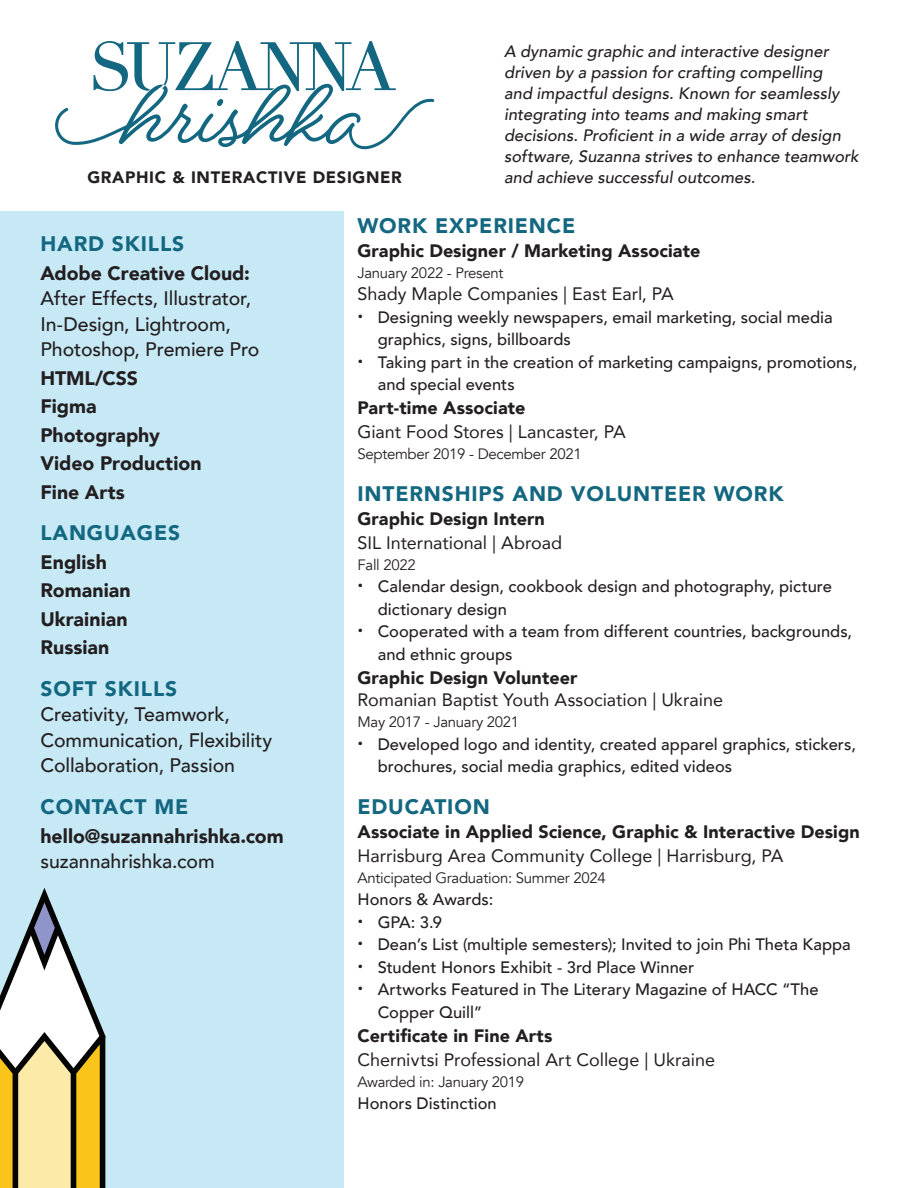
<style>
.page{position:relative;width:918px;height:1188px;background:#fff}
.page>*{position:absolute;margin:0;border:0;box-sizing:border-box;transform-origin:0 0}
.Section_Header{font:900 21px "Avenir";letter-spacing:.04em;color:#136780}
.t1{font:500 19.5px/25.5px "Avenir";letter-spacing:-.005em;color:#231f20}
.t2{font:900 19.5px "Avenir";color:#231f20}
.Subheader{font:18px "Avenir";color:#231f20}
.Subheader-2{font:900 18px "Avenir";letter-spacing:.005em;color:#231f20}
.t3{font:500 16.5px/22.5px "Avenir";color:#231f20}
.t4{font:italic 500 16.5px/21px "Avenir";letter-spacing:.005em;color:#231f20}
.Section_Header-2{font:900 16.5px "Avenir";letter-spacing:.04em;color:#231f20}
.Subheader-3{font:15px "Avenir";letter-spacing:-.02em;color:#231f20}
.s1{font-family:"Bely Display";font-weight:400;font-size:18px}
</style>
<div class="page">
<div style="left:0;top:212px;width:343px;height:976px;background:#c7e9f6"></div>
<svg style="left:0;top:888px;width:106px;height:300px"></svg>
<svg style="left:55px;top:41px;width:379px;height:108px"></svg>
<p class="Section_Header-2" style="left:87px;top:163px;width:316px">GRAPHIC &amp; INTERACTIVE DESIGNER</p>
<p class="t4" style="left:504px;top:41px;width:356px">A dynamic graphic and interactive designer driven by a passion for crafting compelling<br>and impactful designs. Known for seamlessly integrating into teams and making smart decisions. Proficient in a wide array of design software, Suzanna strives to enhance teamwork and achieve successful outcomes.</p>
<p class="Section_Header" style="left:40px;top:226px;width:145px">HARD SKILLS</p>
<p class="t2" style="left:40px;top:256px;width:211px">Adobe Creative Cloud:</p>
<p class="t1" style="left:40px;top:284px;width:212px">After Effects, Illustrator,</p>
<p class="t1" style="left:40px;top:310px;width:221px">In-Design, Lightroom,<br>Photoshop, Premiere Pro</p>
<p class="t2" style="left:40px;top:361px;width:99px">HTML/CSS</p>
<p class="t2" style="left:40px;top:390px;width:58px">Figma</p>
<p class="t2" style="left:40px;top:418px;width:121px">Photography</p>
<p class="t2" style="left:40px;top:447px;width:163px">Video Production</p>
<p class="t2" style="left:40px;top:475px;width:86px">Fine Arts</p>
<p class="Section_Header" style="left:40px;top:515px;width:141px">LANGUAGES</p>
<p class="t2" style="left:40px;top:545px;width:68px">English</p>
<p class="t2" style="left:40px;top:574px;width:92px">Romanian</p>
<p class="t2" style="left:40px;top:602px;width:89px">Ukrainian</p>
<p class="t2" style="left:40px;top:631px;width:70px">Russian</p>
<p class="Section_Header" style="left:40px;top:671px;width:138px">SOFT SKILLS</p>
<p class="t1" style="left:40px;top:701px;width:191px">Creativity, Teamwork,</p>
<p class="t1" style="left:40px;top:726px;width:233px">Communication, Flexibility</p>
<p class="t1" style="left:40px;top:752px;width:196px">Collaboration, Passion</p>
<p class="Section_Header" style="left:40px;top:789px;width:149px">CONTACT ME</p>
<p class="t2" style="left:40px;top:819px;width:245px">hello@suzannahrishka.com</p>
<p class="t1" style="left:40px;top:848px;width:176px">suzannahrishka.com</p>
<p class="Section_Header" style="left:357px;top:207px;width:219px">WORK EXPERIENCE</p>
<p class="Subheader-2" style="left:357px;top:235px;width:344px">Graphic Designer / Marketing Associate</p>
<p class="Subheader-3" style="left:357px;top:263px;width:147px">January 2022 - Present</p>
<p class="Subheader" style="left:357px;top:279px;width:318px">Shady Maple Companies | East Earl, PA</p>
<p class="t3" style="left:378px;top:305px;width:457px;text-indent:-20px"><span class="s1">·</span> Designing weekly newspapers, email marketing, social media graphics, signs, billboards</p>
<p class="t3" style="left:378px;top:350px;width:481px;text-indent:-20px"><span class="s1">·</span> Taking part in the creation of marketing campaigns, promotions, and special events</p>
<p class="Subheader-2" style="left:357px;top:392px;width:170px">Part-time Associate</p>
<p class="Subheader" style="left:357px;top:417px;width:270px">Giant Food Stores | Lancaster, PA</p>
<p class="Subheader-3" style="left:357px;top:445px;width:226px">September 2019 - December 2021</p>
<p class="Section_Header" style="left:357px;top:475px;width:428px">INTERNSHIPS AND VOLUNTEER WORK</p>
<p class="Subheader-2" style="left:357px;top:503px;width:189px">Graphic Design Intern</p>
<p class="Subheader" style="left:357px;top:528px;width:206px">SIL International | Abroad</p>
<p class="Subheader-3" style="left:357px;top:556px;width:60px">Fall 2022</p>
<p class="t3" style="left:378px;top:574px;width:456px;text-indent:-20px"><span class="s1">·</span> Calendar design, cookbook design and photography, picture dictionary design</p>
<p class="t3" style="left:378px;top:619px;width:476px;text-indent:-20px"><span class="s1">·</span> Cooperated with a team from different countries, backgrounds, and ethnic groups</p>
<p class="Subheader-2" style="left:357px;top:662px;width:221px">Graphic Design Volunteer</p>
<p class="Subheader" style="left:357px;top:685px;width:367px">Romanian Baptist Youth Association | Ukraine</p>
<p class="Subheader-3" style="left:357px;top:713px;width:163px">May 2017 - January 2021</p>
<p class="t3" style="left:378px;top:732px;width:480px;text-indent:-20px"><span class="s1">·</span> Developed logo and identity, created apparel graphics, stickers, brochures, social media graphics, edited videos</p>
<p class="Section_Header" style="left:357px;top:789px;width:134px">EDUCATION</p>
<p class="Subheader-2" style="left:357px;top:816px;width:504px">Associate in Applied Science, Graphic &amp; Interactive Design</p>
<p class="Subheader" style="left:357px;top:841px;width:428px">Harrisburg Area Community College | Harrisburg, PA</p>
<p class="Subheader-3" style="left:357px;top:869px;width:250px">Anticipated Graduation: Summer 2024</p>
<p class="t3" style="left:357px;top:888px;width:137px">Honors &amp; Awards:</p>
<p class="t3" style="left:357px;top:910px;width:86px"><span class="s1">·</span> GPA: 3.9</p>
<p class="t3" style="left:357px;top:933px;width:495px"><span class="s1">·</span> Dean’s List (multiple semesters); Invited to join Phi Theta Kappa</p>
<p class="t3" style="left:357px;top:955px;width:338px"><span class="s1">·</span> Student Honors Exhibit - 3rd Place Winner</p>
<p class="t3" style="left:378px;top:978px;width:442px;text-indent:-20px"><span class="s1">·</span> Artworks Featured in The Literary Magazine of HACC “The<br>Copper Quill”</p>
<p class="Subheader-2" style="left:357px;top:1020px;width:197px">Certificate in Fine Arts</p>
<p class="Subheader" style="left:357px;top:1045px;width:359px">Chernivtsi Professional Art College | Ukraine</p>
<p class="Subheader-3" style="left:357px;top:1073px;width:168px">Awarded in: January 2019</p>
<p class="t3" style="left:357px;top:1092px;width:141px">Honors Distinction</p>
</div>
